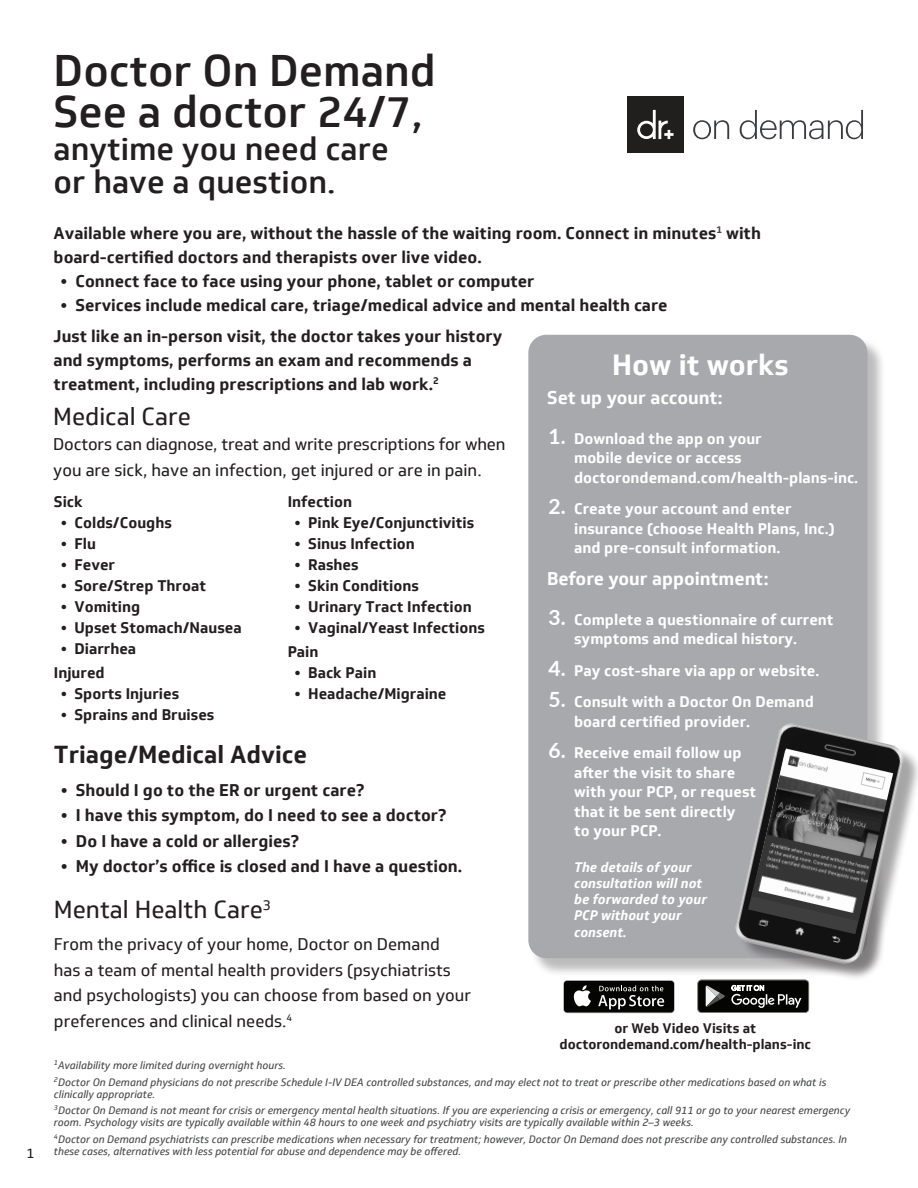
<style>
.page{position:relative;width:918px;height:1188px;background:#fff}
.page>*{position:absolute;margin:0;border:0;box-sizing:border-box;transform-origin:0 0}
.t1{font:500 43.2px/40.8px "Soleto";color:#231f20}
.t2{font:500 31.5px/33px "Soleto";color:#231f20}
.HPI_Body_Copy{font:700 28.5px "Soleto";color:#fff}
.HPI_Body_Copy-2{font:24px "Soleto";color:#231f20}
.HPI_Body_Copy-3{font:700 24px "Soleto";color:#231f20}
.HPI_Number_List{font:700 18px "Soleto";color:#fff}
.t3{font:700 16.5px/24px "Soleto";color:#231f20}
.HPI_Body_Copy-4{font:16.5px/25.5px "Soleto";color:#231f20}
.t4{font:700 15px/19.5px "Soleto";color:#fff}
.HPI_Bullet_Points{font:700 15px "Soleto";color:#231f20}
.t5{font:italic 700 13.5px/16.2px "Soleto";color:#fff}
.HPI_Body_Copy-5{font:700 13.5px/16.2px "Soleto";color:#231f20;text-align:center}
.Body_List{font:13.5px "Soleto";color:#231f20}
.Disclaimers{font:italic 10.5px/12px "Soleto";color:#454647}
.s1{font-family:"Lato";font-size:21px}
</style>
<div class="page">
<div style="left:531px;top:337px;width:355px;height:640px;background:#231f20;opacity:.3"></div>
<div style="left:528px;top:335px;width:339px;height:623px;background:#a8a9ad;border-radius:18px"></div>
<div style="left:739px;top:726px;width:179px;height:256px;background:#231f20;opacity:.4"></div>
<img style="left:732px;top:720px;width:175px;height:247px">
<svg style="left:748px;top:751px;width:142px;height:183px"></svg>
<img style="left:752px;top:748px;width:141px;height:173px">
<svg style="left:563px;top:980px;width:112px;height:33px"></svg>
<div style="left:564px;top:981px;width:110px;height:31px;background:#040503;border-radius:3px"></div>
<svg style="left:573px;top:985px;width:18px;height:21px"></svg>
<svg style="left:598px;top:986px;width:66px;height:23px"></svg>
<svg style="left:697px;top:980px;width:112px;height:33px;background:#333432"></svg>
<div style="left:627px;top:96px;width:57px;height:57px;background:#211e1e"></div>
<svg style="left:637px;top:110px;width:37px;height:29px"></svg>
<svg style="left:693px;top:120px;width:36px;height:19px"></svg>
<svg style="left:740px;top:110px;width:123px;height:29px"></svg>
<p class="Body_List" style="left:27px;top:1145px;width:9px">1</p>
<p class="t1" style="left:54px;top:51px;width:384px">Doctor On Demand<br>See a doctor 24/7,</p>
<p class="t2" style="left:54px;top:132px;width:337px">anytime you need care or have a question.</p>
<p class="t3" style="left:54px;top:221px;width:709px">Available where you are, without the hassle of the waiting room. Connect in minutes<sup>1</sup> with board-certified doctors and therapists over live video.</p>
<p class="t3" style="left:60px;top:269px;width:476px">• Connect face to face using your phone, tablet or computer</p>
<p class="t3" style="left:60px;top:293px;width:609px">• Services include medical care, triage/medical advice and mental health care</p>
<p class="t3" style="left:54px;top:324px;width:450px">Just like an in-person visit, the doctor takes your history and symptoms, performs an exam and recommends a treatment, including prescriptions and lab work.<sup>2</sup></p>
<p class="HPI_Body_Copy" style="left:612px;top:347px;width:178px">How it works</p>
<p class="HPI_Number_List" style="left:547px;top:386px;width:177px">Set up your account:</p>
<p class="t4" style="left:574px;top:429px;width:286px;text-indent:-26px"><span class="s1">1.</span> Download the app on your<br>mobile device or access doctorondemand.com/health-plans-inc.</p>
<p class="t4" style="left:574px;top:499px;width:262px;text-indent:-26px"><span class="s1">2.</span> Create your account and enter insurance (choose Health Plans, Inc.) and pre-consult information.</p>
<p class="HPI_Number_List" style="left:547px;top:567px;width:223px">Before your appointment:</p>
<p class="t4" style="left:574px;top:610px;width:261px;text-indent:-26px"><span class="s1">3.</span> Complete a questionnaire of current symptoms and medical history.</p>
<p class="t4" style="left:549px;top:661px;width:272px"><span class="s1">4.</span> Pay cost-share via app or website.</p>
<p class="t4" style="left:574px;top:692px;width:241px;text-indent:-26px"><span class="s1">5.</span> Consult with a Doctor On Demand board certified provider.</p>
<p class="t4" style="left:574px;top:743px;width:184px;text-indent:-26px"><span class="s1">6.</span> Receive email follow up after the visit to share with your PCP, or request that it be sent directly<br>to your PCP.</p>
<p class="t5" style="left:574px;top:859px;width:134px">The details of your consultation will not be forwarded to your<br>PCP without your consent.</p>
<p class="HPI_Body_Copy-2" style="left:53px;top:402px;width:139px">Medical Care</p>
<p class="HPI_Body_Copy-4" style="left:53px;top:432px;width:454px">Doctors can diagnose, treat and write prescriptions for when you are sick, have an infection, get injured or are in pain.</p>
<p class="HPI_Bullet_Points" style="left:288px;top:493px;width:66px">Infection</p>
<p class="HPI_Bullet_Points" style="left:294px;top:514px;width:181px">• Pink Eye/Conjunctivitis</p>
<p class="HPI_Bullet_Points" style="left:294px;top:535px;width:122px">• Sinus Infection</p>
<p class="HPI_Bullet_Points" style="left:294px;top:556px;width:66px">• Rashes</p>
<p class="HPI_Bullet_Points" style="left:294px;top:577px;width:126px">• Skin Conditions</p>
<p class="HPI_Bullet_Points" style="left:294px;top:598px;width:179px">• Urinary Tract Infection</p>
<p class="HPI_Bullet_Points" style="left:294px;top:619px;width:192px">• Vaginal/Yeast Infections</p>
<p class="HPI_Bullet_Points" style="left:288px;top:643px;width:32px">Pain</p>
<p class="HPI_Bullet_Points" style="left:294px;top:664px;width:83px">• Back Pain</p>
<p class="HPI_Bullet_Points" style="left:294px;top:685px;width:154px">• Headache/Migraine</p>
<p class="HPI_Bullet_Points" style="left:54px;top:493px;width:30px">Sick</p>
<p class="HPI_Bullet_Points" style="left:61px;top:514px;width:113px">• Colds/Coughs</p>
<p class="HPI_Bullet_Points" style="left:61px;top:535px;width:37px">• Flu</p>
<p class="HPI_Bullet_Points" style="left:61px;top:556px;width:56px">• Fever</p>
<p class="HPI_Bullet_Points" style="left:61px;top:577px;width:147px">• Sore/Strep Throat</p>
<p class="HPI_Bullet_Points" style="left:61px;top:598px;width:81px">• Vomiting</p>
<p class="HPI_Bullet_Points" style="left:61px;top:619px;width:182px">• Upset Stomach/Nausea</p>
<p class="HPI_Bullet_Points" style="left:61px;top:640px;width:77px">• Diarrhea</p>
<p class="HPI_Bullet_Points" style="left:54px;top:664px;width:52px">Injured</p>
<p class="HPI_Bullet_Points" style="left:61px;top:685px;width:120px">• Sports Injuries</p>
<p class="HPI_Bullet_Points" style="left:61px;top:706px;width:155px">• Sprains and Bruises</p>
<p class="HPI_Body_Copy-3" style="left:54px;top:740px;width:255px">Triage/Medical Advice</p>
<p class="t3" style="left:61px;top:778px;width:305px">• Should I go to the ER or urgent care?</p>
<p class="t3" style="left:61px;top:803px;width:387px">• I have this symptom, do I need to see a doctor?</p>
<p class="t3" style="left:61px;top:829px;width:240px">• Do I have a cold or allergies?</p>
<p class="t3" style="left:61px;top:854px;width:403px">• My doctor’s office is closed and I have a question.</p>
<p class="HPI_Body_Copy-2" style="left:54px;top:895px;width:219px">Mental Health Care<sup>3</sup></p>
<p class="HPI_Body_Copy-4" style="left:54px;top:932px;width:419px">From the privacy of your home, Doctor on Demand<br>has a team of mental health providers (psychiatrists and psychologists) you can choose from based on your preferences and clinical needs.<sup>4</sup></p>
<p class="HPI_Body_Copy-5" style="left:560px;top:1020px;width:253px">or Web Video Visits at doctorondemand.com/health-plans-inc</p>
<p class="Disclaimers" style="left:54px;top:1060px;width:233px"><sup>1</sup>Availability more limited during overnight hours.</p>
<p class="Disclaimers" style="left:54px;top:1076px;width:774px"><sup>2</sup>Doctor On Demand physicians do not prescribe Schedule I-IV DEA controlled substances, and may elect not to treat or prescribe other medications based on what is clinically appropriate.</p>
<p class="Disclaimers" style="left:54px;top:1105px;width:798px"><sup>3</sup>Doctor On Demand is not meant for crisis or emergency mental health situations. If you are experiencing a crisis or emergency, call 911 or go to your nearest emergency room. Psychology visits are typically available within 48 hours to one week and psychiatry visits are typically available within 2–3 weeks.</p>
<p class="Disclaimers" style="left:54px;top:1133px;width:795px"><sup>4</sup>Doctor on Demand psychiatrists can prescribe medications when necessary for treatment; however, Doctor On Demand does not prescribe any controlled substances. In these cases, alternatives with less potential for abuse and dependence may be offered.</p>
</div>
